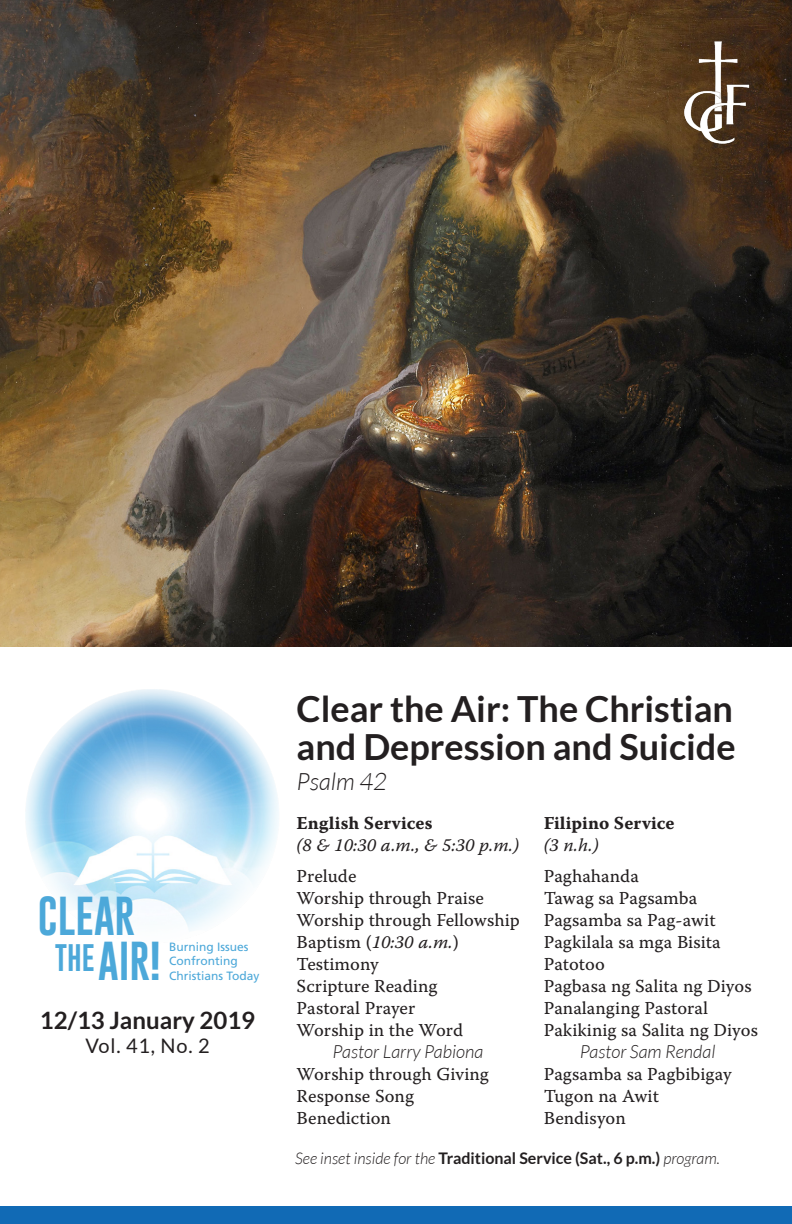
<style>
.page{position:relative;width:792px;height:1224px;background:#fff}
.page>*{position:absolute;margin:0;border:0;box-sizing:border-box;transform-origin:0 0}
.t1{font:40px "Gobold";color:#4ca8d9}
.t2{font:700 36px/38px "Lato";color:#231f20}
.t3{font:28px "Gobold";color:#4ca8d9}
.t4{font:700 24px "Lato";color:#231f20}
.t5{font:italic 300 24px "Lato";color:#231f20}
.t6{font:20px "Lato";letter-spacing:.04em;color:#231f20}
.t7{font:18.2px "Warnock Pro Capt";color:#231f20}
.t8{font:18.2px/22px "Warnock Pro It Capt";color:#231f20}
.t9{font:italic 300 18.2px "Lato";color:#231f20}
.t10{font:18.2px "Warnock Pro Bold Capt";letter-spacing:.005em;color:#231f20}
.t11{font:700 16px "Lato";color:#231f20}
.t12{font:12px "Frutiger";color:#4ca8d9}
.s1{font-family:"Warnock Pro Bold Capt"}
.s2{font-family:"Warnock Pro It Capt"}
.s3{font-weight:300;font-style:italic}
</style>
<div class="page">
<img style="left:0;top:0;width:792px;height:647px">
<div style="left:0;top:1207px;width:792px;height:17px;background:#116ab5"></div>
<img style="left:25px;top:689px;width:254px;height:242px">
<img style="left:671px;top:35px;width:94px;height:119px">
<p class="t1" style="left:38px;top:891px;width:99px">CLEAR</p>
<p class="t1" style="left:98px;top:935px;width:64px">AIR!</p>
<p class="t3" style="left:55px;top:940px;width:42px">THE</p>
<p class="t12" style="left:169px;top:940px;width:81px">Burning Issues</p>
<p class="t12" style="left:169px;top:954px;width:70px">Confronting</p>
<p class="t12" style="left:169px;top:969px;width:92px">Christians Today</p>
<p class="t4" style="left:40px;top:1006px;width:217px">12/13 January 2019</p>
<p class="t6" style="left:85px;top:1034px;width:126px">Vol. 41, No. 2</p>
<p class="t2" style="left:297px;top:689px;width:441px">Clear the Air: The Christian and Depression and Suicide</p>
<p class="t5" style="left:297px;top:768px;width:92px">Psalm 42</p>
<p class="t8" style="left:297px;top:811px;width:224px"><span class="s1">English Services<br></span>(8 &amp; 10:30 a.m., &amp; 5:30 p.m.)</p>
<p class="t7" style="left:297px;top:865px;width:61px">Prelude</p>
<p class="t7" style="left:297px;top:887px;width:189px">Worship through Praise</p>
<p class="t7" style="left:297px;top:909px;width:225px">Worship through Fellowship</p>
<p class="t7" style="left:297px;top:931px;width:164px">Baptism (<span class="s2">10:30 a.m.</span>)</p>
<p class="t7" style="left:297px;top:953px;width:84px">Testimony</p>
<p class="t7" style="left:297px;top:975px;width:142px">Scripture Reading</p>
<p class="t7" style="left:297px;top:997px;width:120px">Pastoral Prayer</p>
<p class="t7" style="left:297px;top:1019px;width:168px">Worship in the Word</p>
<p class="t9" style="left:333px;top:1041px;width:152px">Pastor Larry Pabiona</p>
<p class="t7" style="left:297px;top:1063px;width:194px">Worship through Giving</p>
<p class="t7" style="left:297px;top:1085px;width:119px">Response Song</p>
<p class="t7" style="left:297px;top:1107px;width:96px">Benediction</p>
<p class="t11" style="left:295px;top:1149px;width:426px"><span class="s3">See inset inside for the</span> Traditional Service (Sat., 6 p.m.) <span class="s3">program.</span></p>
<p class="t10" style="left:544px;top:812px;width:132px">Filipino Service</p>
<p class="t8" style="left:544px;top:833px;width:56px">(3 n.h.)</p>
<p class="t7" style="left:544px;top:865px;width:97px">Paghahanda</p>
<p class="t7" style="left:544px;top:887px;width:155px">Tawag sa Pagsamba</p>
<p class="t7" style="left:544px;top:909px;width:173px">Pagsamba sa Pag-awit</p>
<p class="t7" style="left:544px;top:931px;width:179px">Pagkilala sa mga Bisita</p>
<p class="t7" style="left:544px;top:953px;width:63px">Patotoo</p>
<p class="t7" style="left:544px;top:975px;width:209px">Pagbasa ng Salita ng Diyos</p>
<p class="t7" style="left:544px;top:997px;width:166px">Panalanging Pastoral</p>
<p class="t7" style="left:544px;top:1019px;width:216px">Pakikinig sa Salita ng Diyos</p>
<p class="t9" style="left:580px;top:1041px;width:137px">Pastor Sam Rendal</p>
<p class="t7" style="left:544px;top:1063px;width:189px">Pagsamba sa Pagbibigay</p>
<p class="t7" style="left:544px;top:1085px;width:117px">Tugon na Awit</p>
<p class="t7" style="left:544px;top:1107px;width:84px">Bendisyon</p>
</div>
